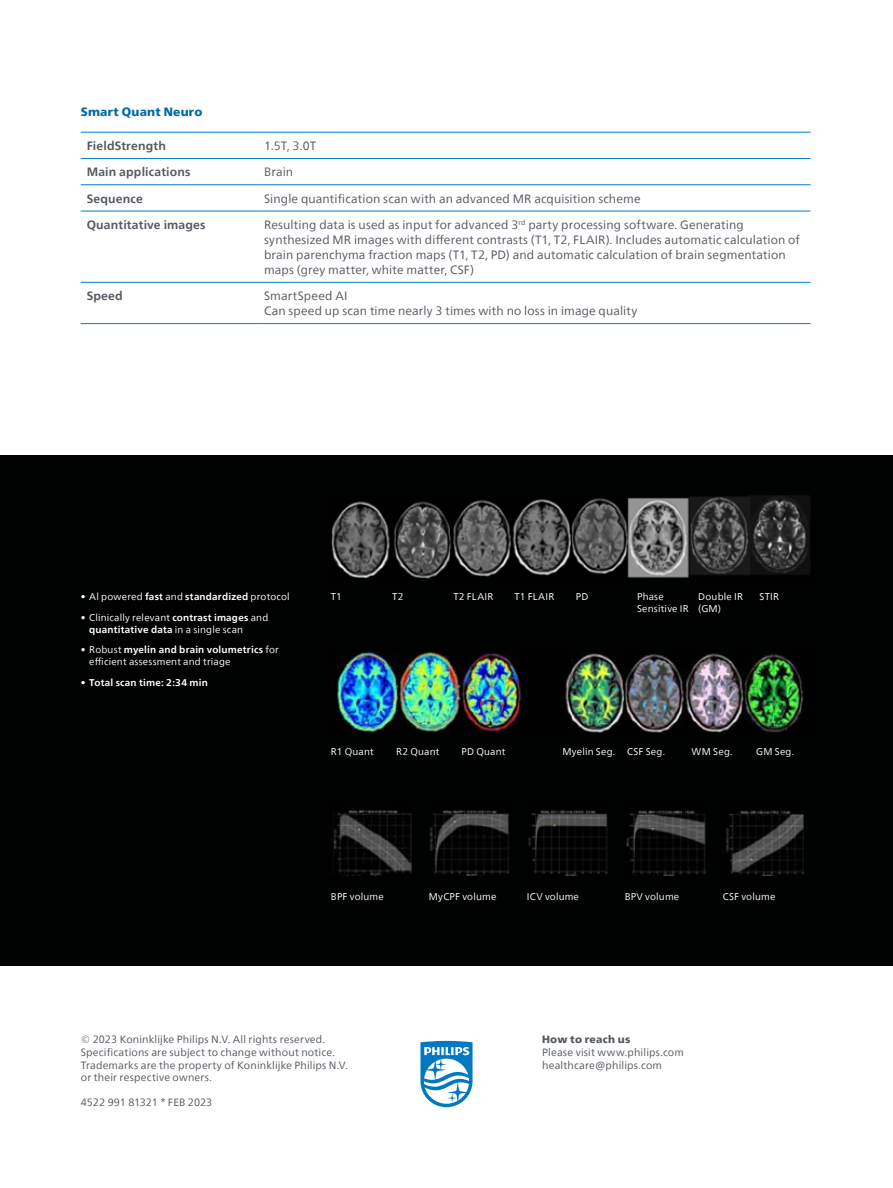
<style>
.page{position:relative;width:893px;height:1188px;background:#fff}
.page>*{position:absolute;margin:0;border:0;box-sizing:border-box;transform-origin:0 0}
.t1{font:12px/15px "Neue Frutiger World";letter-spacing:.01em;color:#53585f}
.t2{font:700 12px "Neue Frutiger World";letter-spacing:.015em;color:#53585f}
.t3{font:900 12px "Neue Frutiger World";letter-spacing:.02em;color:#006ba4}
.t4{font:10.5px/12.6px "Neue Frutiger World";letter-spacing:.015em;color:#53585f}
.t5{font:900 10.5px "Neue Frutiger World";letter-spacing:.02em;color:#53585f}
.t6{font:9.75px/12px "Neue Frutiger World";letter-spacing:.02em;color:#fff}
.t7{font:700 9.75px "Neue Frutiger World";letter-spacing:.02em;color:#fff}
.s1{font-weight:700}
</style>
<div class="page">
<svg style="left:420px;top:1041px;width:52px;height:66px"></svg>
<div style="left:0;top:455px;width:893px;height:510px;background:#000101"></div>
<img style="left:331px;top:495px;width:479px;height:84px">
<img style="left:331px;top:652px;width:478px;height:82px">
<img style="left:333px;top:809px;width:79px;height:67px">
<img style="left:429px;top:810px;width:80px;height:66px">
<img style="left:528px;top:810px;width:79px;height:66px">
<img style="left:626px;top:810px;width:80px;height:66px">
<img style="left:726px;top:810px;width:77px;height:66px">
<hr style="left:81px;top:132px;width:177px;height:1px;background:#0080c5">
<hr style="left:258px;top:132px;width:553px;height:1px;background:#0080c5">
<hr style="left:81px;top:158px;width:177px;height:1px;background:#0080c5">
<hr style="left:258px;top:158px;width:553px;height:1px;background:#0080c5">
<hr style="left:81px;top:184px;width:177px;height:1px;background:#0080c5">
<hr style="left:258px;top:184px;width:553px;height:1px;background:#0080c5">
<hr style="left:81px;top:211px;width:177px;height:1px;background:#0080c5">
<hr style="left:258px;top:211px;width:553px;height:1px;background:#0080c5">
<hr style="left:81px;top:282px;width:177px;height:1px;background:#0080c5">
<hr style="left:258px;top:282px;width:553px;height:1px;background:#0080c5">
<hr style="left:81px;top:323px;width:177px;height:1px;background:#0080c5">
<hr style="left:258px;top:323px;width:553px;height:1px;background:#0080c5">
<p class="t3" style="left:81px;top:105px;width:123px">Smart Quant Neuro</p>
<p class="t2" style="left:87px;top:135px;width:81px">FieldStrength</p>
<p class="t1" style="left:264px;top:138px;width:54px">1.5T, 3.0T</p>
<p class="t2" style="left:87px;top:161px;width:105px">Main applications</p>
<p class="t1" style="left:264px;top:165px;width:31px">Brain</p>
<p class="t2" style="left:87px;top:188px;width:58px">Sequence</p>
<p class="t1" style="left:264px;top:191px;width:378px">Single quantification scan with an advanced MR acquisition scheme</p>
<p class="t2" style="left:87px;top:214px;width:120px">Quantitative images</p>
<p class="t1" style="left:264px;top:217px;width:537px">Resulting data is used as input for advanced 3<sup>rd</sup> party processing software. Generating synthesized MR images with different contrasts (T1, T2, FLAIR). Includes automatic calculation of brain parenchyma fraction maps (T1, T2, PD) and automatic calculation of brain segmentation maps (grey matter, white matter, CSF)</p>
<p class="t2" style="left:87px;top:285px;width:38px">Speed</p>
<p class="t1" style="left:264px;top:289px;width:375px">SmartSpeed AI<br>Can speed up scan time nearly 3 times with no loss in image quality</p>
<p class="t6" style="left:81px;top:591px;width:211px">• Al powered <span class="s1">fast</span> and <span class="s1">standardized</span> protocol</p>
<p class="t6" style="left:89px;top:612px;width:181px;text-indent:-9px">• Clinically relevant <span class="s1">contrast images</span> and <span class="s1">quantitative data</span> in a single scan</p>
<p class="t6" style="left:89px;top:644px;width:191px;text-indent:-9px">• Robust <span class="s1">myelin and brain volumetrics</span> for efficient assessment and triage</p>
<p class="t7" style="left:81px;top:674px;width:129px">• Total scan time: 2:34 min</p>
<p class="t6" style="left:331px;top:591px;width:12px">T1</p>
<p class="t6" style="left:392px;top:591px;width:13px">T2</p>
<p class="t6" style="left:453px;top:591px;width:42px">T2 FLAIR</p>
<p class="t6" style="left:515px;top:591px;width:41px">T1 FLAIR</p>
<p class="t6" style="left:576px;top:591px;width:14px">PD</p>
<p class="t6" style="left:637px;top:591px;width:53px">Phase<br>Sensitive IR</p>
<p class="t6" style="left:698px;top:591px;width:46px">Double IR (GM)</p>
<p class="t6" style="left:759px;top:591px;width:21px">STIR</p>
<p class="t6" style="left:331px;top:745px;width:44px">R1 Quant</p>
<p class="t6" style="left:396px;top:745px;width:45px">R2 Quant</p>
<p class="t6" style="left:461px;top:745px;width:45px">PD Quant</p>
<p class="t6" style="left:563px;top:745px;width:104px">Myelin Seg. CSF Seg.</p>
<p class="t6" style="left:692px;top:745px;width:42px">WM Seg.</p>
<p class="t6" style="left:756px;top:745px;width:39px">GM Seg.</p>
<p class="t6" style="left:331px;top:891px;width:54px">BPF volume</p>
<p class="t6" style="left:429px;top:891px;width:69px">MyCPF volume</p>
<p class="t6" style="left:527px;top:891px;width:54px">ICV volume</p>
<p class="t6" style="left:625px;top:891px;width:56px">BPV volume</p>
<p class="t6" style="left:723px;top:891px;width:54px">CSF volume</p>
<p class="t4" style="left:81px;top:1034px;width:269px">© 2023 Koninklijke Philips N.V. All rights reserved.<br>Specifications are subject to change without notice.<br>Trademarks are the property of Koninklijke Philips N.V. or their respective owners.</p>
<p class="t4" style="left:81px;top:1097px;width:133px">4522 991 81321 * Feb 2023</p>
<p class="t5" style="left:542px;top:1034px;width:90px">How to reach us</p>
<p class="t4" style="left:542px;top:1046px;width:143px">Please visit www.philips.com healthcare@philips.com</p>
</div>
